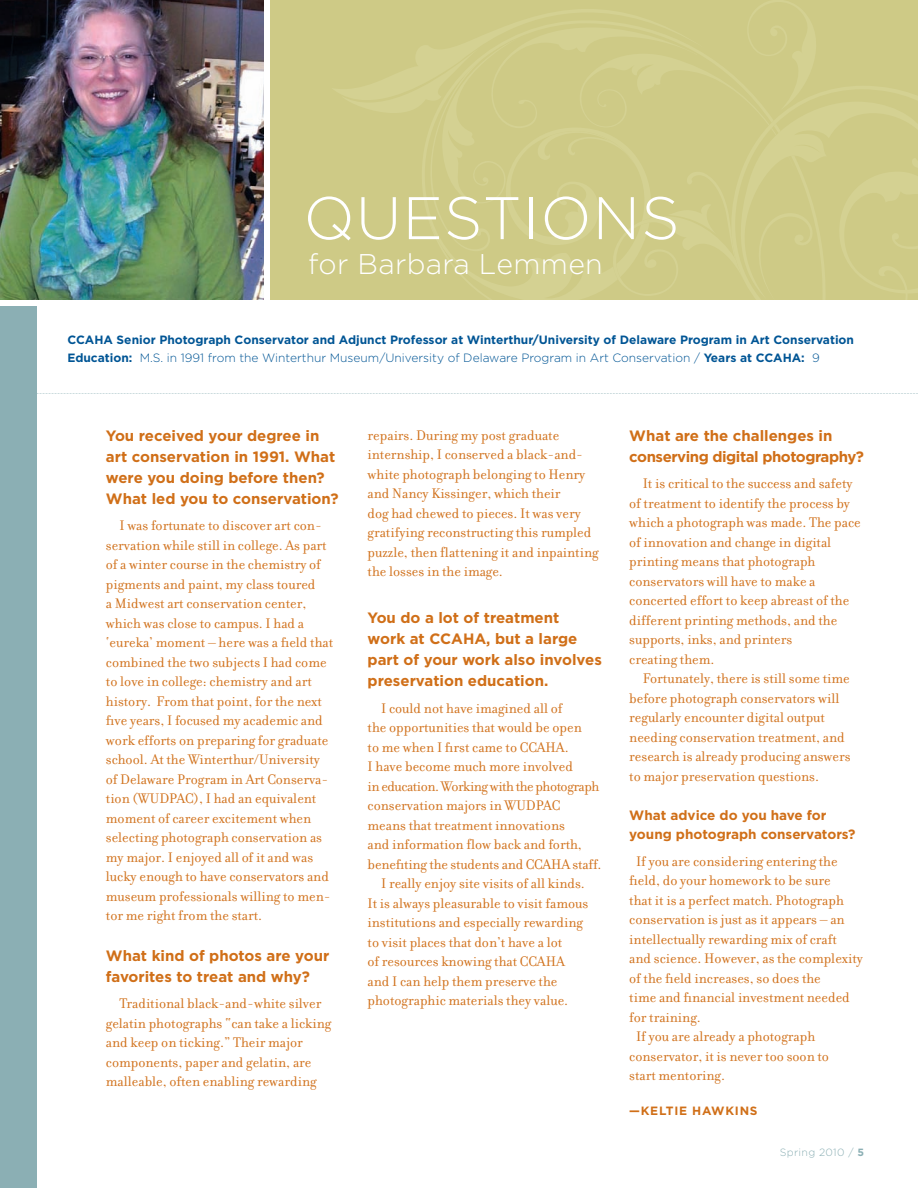
<style>
.page{position:relative;width:918px;height:1188px;background:#fff}
.page>*{position:absolute;margin:0;border:0;box-sizing:border-box;transform-origin:0 0}
.t1{font:300 60px "Gotham";letter-spacing:.02em;color:#fff}
.t2{font:300 28.5px "Gotham";letter-spacing:.01em;color:#fff}
.t3{font:15px/19.5px "Filosofia";color:#d06f18}
.t4{font:700 15px/21px "Gotham";color:#d06f18}
.t5{font:700 15px/21px "Gotham";letter-spacing:-.03em;color:#d06f18}
.t6{font:15px "Filosofia";letter-spacing:-.03em;color:#d06f18}
.t7{font:700 13.5px/19.5px "Gotham";color:#d06f18}
.t8{font:700 12px/18px "Gotham";color:#005595}
.t9{font:700 12px "Gotham";letter-spacing:.06em;color:#d06f18}
.t10{font:300 10.5px "Gotham";letter-spacing:.03em;color:#8bafb4}
.s1{font-weight:300}
.s2{font-weight:700}
</style>
<div class="page">
<div style="left:268px;top:0;width:650px;height:303px;background:#ceca86"></div>
<svg style="left:334px;top:0;width:584px;height:300px"></svg>
<img style="left:0;top:0;width:264px;height:300px">
<div style="left:264px;top:0;width:6px;height:324px;background:#fff"></div>
<div style="left:0;top:300px;width:918px;height:6px;background:#fff"></div>
<div style="left:0;top:306px;width:36px;height:882px;background:#8bafb4"></div>
<svg style="left:36px;top:393px;width:882px;height:1px"></svg>
<h1 class="t1" style="left:304px;top:195px;width:378px">QUESTIONS</h1>
<h2 class="t2" style="left:308px;top:253px;width:296px">for Barbara Lemmen</h2>
<p class="t8" style="left:68px;top:331px;width:788px">CCAHA Senior Photograph Conservator and Adjunct Professor at Winterthur/University of Delaware Program in Art Conservation<br>Education: <span class="s1">M.S. in 1991 from the Winterthur Museum/University of Delaware Program in Art Conservation /</span> Years at CCAHA: <span class="s1">9</span></p>
<p class="t4" style="left:106px;top:426px;width:234px">You received your degree in art conservation in 1991. What were you doing before then?<br>What led you to conservation?</p>
<p class="t3" style="left:106px;top:518px;width:229px;text-indent:14px">I was fortunate to discover art con&shy;servation while still in college. As part of a winter course in the chemistry of pigments and paint, my class toured<br>a Midwest art conservation center, which was close to campus. I had a ‘eureka’ moment – here was a field that combined the two subjects I had come to love in college: chemistry and art history. From that point, for the next five years, I focused my academic and work efforts on preparing for graduate school. At the Winterthur/University of Delaware Program in Art Conserva&shy;tion (WUDPAC), I had an equivalent moment of career excitement when selecting photograph conservation as my major. I enjoyed all of it and was lucky enough to have conservators and museum professionals willing to men&shy;tor me right from the start.</p>
<p class="t4" style="left:106px;top:946px;width:225px">What kind of photos are your favorites to treat and why?</p>
<p class="t3" style="left:106px;top:996px;width:227px;text-indent:14px">Traditional black-and-white silver gelatin photographs “can take a licking and keep on ticking.” Their major components, paper and gelatin, are malleable, often enabling rewarding</p>
<p class="t3" style="left:368px;top:427px;width:232px">repairs. During my post graduate internship, I conserved a black-and&shy;white photograph belonging to Henry and Nancy Kissinger, which their<br>dog had chewed to pieces. It was very gratifying reconstructing this rumpled puzzle, then flattening it and inpainting the losses in the image.</p>
<p class="t4" style="left:368px;top:609px;width:236px">You do a lot of treatment<br>work at CCAHA, but a large part of your work also involves preservation education.</p>
<p class="t3" style="left:381px;top:700px;width:183px">I could not have imagined all of</p>
<p class="t3" style="left:368px;top:720px;width:216px">the opportunities that would be open</p>
<p class="t3" style="left:368px;top:739px;width:203px">to me when I first came to CCAHA.</p>
<p class="t3" style="left:368px;top:759px;width:207px">I have become much more involved</p>
<p class="t6" style="left:368px;top:781px;width:233px">in education. Working with the photograph</p>
<p class="t3" style="left:368px;top:798px;width:194px">conservation majors in WUDPAC</p>
<p class="t3" style="left:368px;top:817px;width:199px">means that treatment innovations</p>
<p class="t3" style="left:368px;top:837px;width:216px">and information flow back and forth,</p>
<p class="t3" style="left:368px;top:856px;width:236px">benefiting the students and CCAHA staff.</p>
<p class="t3" style="left:381px;top:876px;width:205px">I really enjoy site visits of all kinds.</p>
<p class="t3" style="left:368px;top:895px;width:222px">It is always pleasurable to visit famous</p>
<p class="t3" style="left:368px;top:915px;width:217px">institutions and especially rewarding</p>
<p class="t3" style="left:368px;top:934px;width:196px">to visit places that don’t have a lot</p>
<p class="t3" style="left:368px;top:954px;width:199px">of resources knowing that CCAHA</p>
<p class="t3" style="left:368px;top:973px;width:191px">and I can help them preserve the</p>
<p class="t3" style="left:368px;top:993px;width:202px">photographic materials they value.</p>
<p class="t5" style="left:629px;top:426px;width:236px">What are the challenges in conserving digital photography?</p>
<p class="t3" style="left:629px;top:476px;width:233px;text-indent:14px">It is critical to the success and safety of treatment to identify the process by which a photograph was made. The pace of innovation and change in digital printing means that photograph conservators will have to make a concerted effort to keep abreast of the different printing methods, and the supports, inks, and printers<br>creating them.</p>
<p class="t3" style="left:629px;top:671px;width:223px;text-indent:14px">Fortunately, there is still some time before photograph conservators will regularly encounter digital output needing conservation treatment, and research is already producing answers to major preservation questions.</p>
<p class="t7" style="left:629px;top:806px;width:228px">What advice do you have for young photograph conservators?</p>
<p class="t3" style="left:636px;top:853px;width:203px">If you are considering entering the</p>
<p class="t3" style="left:629px;top:873px;width:203px">field, do your homework to be sure</p>
<p class="t3" style="left:629px;top:892px;width:216px">that it is a perfect match. Photograph</p>
<p class="t3" style="left:629px;top:912px;width:217px">conservation is just as it appears – an</p>
<p class="t3" style="left:629px;top:931px;width:209px">intellectually rewarding mix of craft</p>
<p class="t3" style="left:629px;top:951px;width:235px">and science. However, as the complexity</p>
<p class="t3" style="left:629px;top:970px;width:193px">of the field increases, so does the</p>
<p class="t3" style="left:629px;top:990px;width:222px">time and financial investment needed</p>
<p class="t3" style="left:629px;top:1009px;width:73px">for training.</p>
<p class="t3" style="left:636px;top:1029px;width:181px">If you are already a photograph</p>
<p class="t3" style="left:629px;top:1048px;width:201px">conservator, it is never too soon to</p>
<p class="t3" style="left:629px;top:1068px;width:97px">start mentoring.</p>
<p class="t9" style="left:629px;top:1106px;width:130px">—KELTIE HAWKINS</p>
<p class="t10" style="left:780px;top:1149px;width:86px">Spring 2010 / <span class="s2">5</span></p>
</div>
